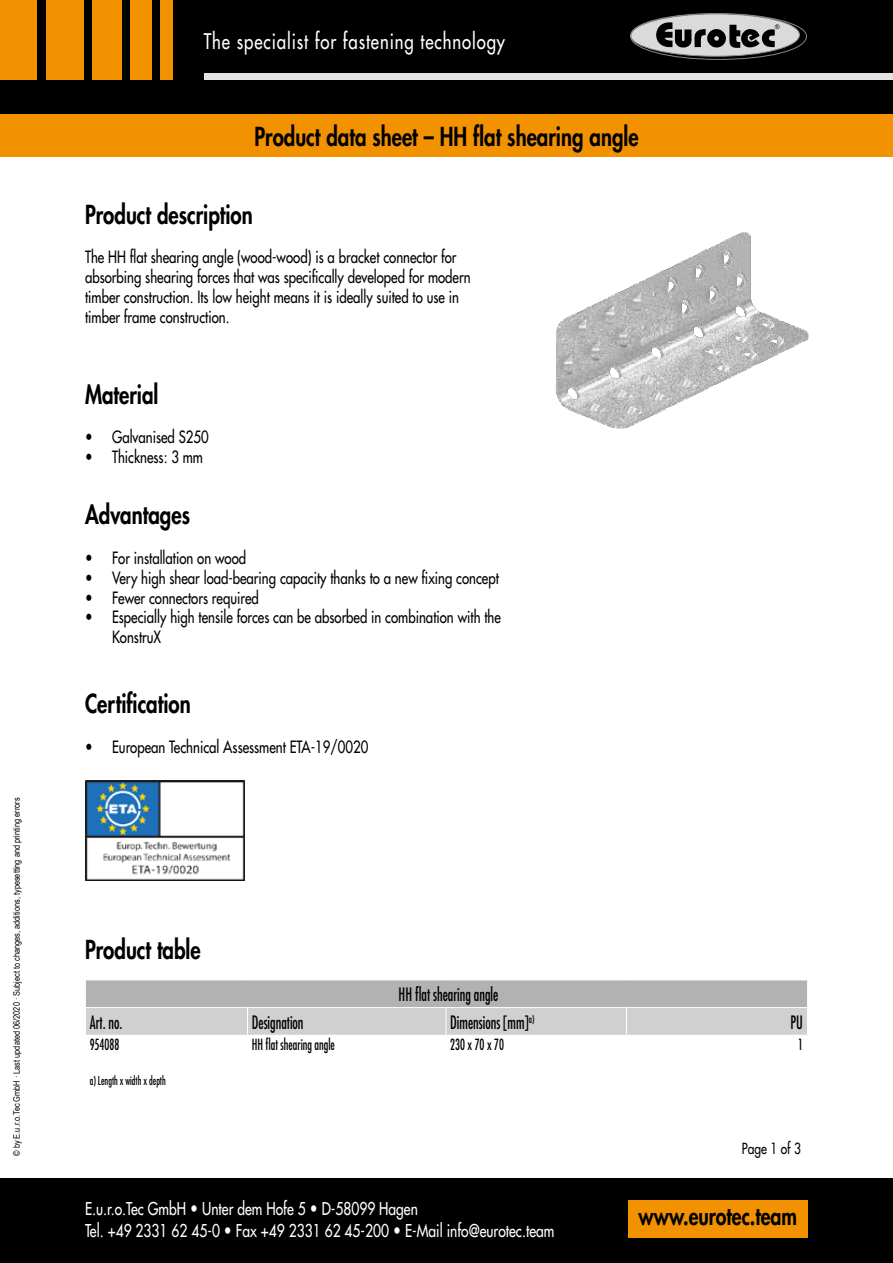
<style>
.page{position:relative;width:893px;height:1263px;background:#fff}
.page>*{position:absolute;margin:0;border:0;box-sizing:border-box;transform-origin:0 0}
.t1{font:800 25.5px "Futura Std";color:#000;scale:.8 1}
.t2{font:800 24.3px "Futura Std";color:#000;scale:.8 1}
.t3{font:500 21px "Futura Std";letter-spacing:.055em;color:#fff;scale:.8 1}
.t4{font:condensed 18px "Futura Std";color:#000;scale:.8 1}
.t5{font:500 17.25px/22.5px "Futura Std";color:#fff;scale:.8 1}
.t6{font:500 16.5px/19.8px "Futura Std";color:#000;scale:.8 1}
.t7{font:condensed 15px "Futura Std";color:#000;scale:.8 1}
.t8{font:500 15px "Futura Std";color:#000;scale:.8 1}
.t9{font:condensed 12px "Futura Std";color:#000;scale:.8 1}
.t10{font:9px "Arial Narrow";color:#000}
.s1{font-weight:800}
</style>
<div class="page">
<div style="left:0;top:0;width:893px;height:137px;background:#000"></div>
<div style="left:204px;top:74px;width:689px;height:6px;background:#e3e3e3"></div>
<svg style="left:630px;top:13px;width:176px;height:46px"></svg>
<div style="left:631px;top:14px;width:168px;height:42px;background:#dadada;border-radius:50%"></div>
<div style="left:630px;top:14px;width:170px;height:43px;border:1px solid #878787;border-radius:50%"></div>
<div style="left:630px;top:13px;width:177px;height:47px;border:1px solid #878787;border-radius:50%"></div>
<svg style="left:656px;top:22px;width:124px;height:27px"></svg>
<div style="left:0;top:0;width:37px;height:80px;background:#f39200"></div>
<div style="left:46px;top:0;width:38px;height:80px;background:#f39200"></div>
<div style="left:92px;top:0;width:30px;height:80px;background:#f39200"></div>
<div style="left:131px;top:0;width:21px;height:80px;background:#f39200"></div>
<div style="left:161px;top:0;width:12px;height:80px;background:#f39200"></div>
<div style="left:0;top:114px;width:893px;height:43px;background:#f39200"></div>
<div style="left:0;top:1178px;width:893px;height:85px;background:#000"></div>
<div style="left:628px;top:1200px;width:180px;height:37px;background:#f39200"></div>
<svg style="left:85px;top:980px;width:723px;height:55px;background:#c3c3c3"></svg>
<img style="left:85px;top:780px;width:160px;height:101px">
<img style="left:555px;top:232px;width:254px;height:197px">
<div style="left:161px;top:783px;width:81px;height:52px;background:#fff"></div>
<p class="t10" style="left:10px;top:1156px;width:360px;rotate:-90deg">© by E.u.r.o.Tec GmbH · Last updated 06/2020 · Subject to changes, additions, typesetting and printing errors</p>
<p class="t3" style="left:204px;top:28px;width:378px">The specialist for fastening technology</p>
<h1 class="t1" style="left:254px;top:121px;width:482px">Product data sheet – HH flat shearing angle</h1>
<h1 class="t1" style="left:85px;top:198px;width:211px">Product description</h1>
<p class="t6" style="left:85px;top:247px;width:484px">The HH flat shearing angle (wood-wood) is a bracket connector for absorbing shearing forces that was specifically developed for modern timber construction. Its low height means it is ideally suited to use in timber frame construction.</p>
<h1 class="t1" style="left:85px;top:378px;width:93px">Material</h1>
<p class="t6" style="left:85px;top:427px;width:156px">• Galvanised S250</p>
<p class="t6" style="left:85px;top:447px;width:149px">• Thickness: 3 mm</p>
<h1 class="t1" style="left:85px;top:499px;width:133px">Advantages</h1>
<p class="t6" style="left:85px;top:548px;width:203px">• For installation on wood</p>
<p class="t6" style="left:85px;top:568px;width:519px">• Very high shear load-bearing capacity thanks to a new fixing concept</p>
<p class="t6" style="left:85px;top:588px;width:219px">• Fewer connectors required</p>
<p class="t6" style="left:112px;top:607px;width:488px;text-indent:-27px">• Especially high tensile forces can be absorbed in combination with the<br>KonstruX</p>
<h1 class="t1" style="left:85px;top:688px;width:134px">Certification</h1>
<p class="t6" style="left:85px;top:737px;width:356px">• European Technical Assessment ETA-19/0020</p>
<h1 class="t1" style="left:85px;top:933px;width:146px">Product table</h1>
<p class="t4" style="left:399px;top:984px;width:126px">HH flat shearing angle</p>
<p class="t4" style="left:90px;top:1011px;width:43px">Art. no.</p>
<p class="t4" style="left:252px;top:1011px;width:66px">Designation</p>
<p class="t4" style="left:450px;top:1011px;width:107px">Dimensions [mm]<sup>a)</sup></p>
<p class="t4" style="left:791px;top:1011px;width:17px">PU</p>
<p class="t7" style="left:90px;top:1036px;width:38px">954088</p>
<p class="t7" style="left:252px;top:1036px;width:105px">HH flat shearing angle</p>
<p class="t7" style="left:450px;top:1036px;width:69px">230 x 70 x 70</p>
<p class="t7" style="left:798px;top:1036px;width:8px">1</p>
<p class="t9" style="left:90px;top:1073px;width:97px">a) Length x width x depth</p>
<p class="t8" style="left:742px;top:1139px;width:75px">Page 1 of 3</p>
<p class="t5" style="left:85px;top:1197px;width:588px">E.u.r.o.Tec GmbH <span class="s1">•</span> Unter dem Hofe 5 <span class="s1">•</span> D-58099 Hagen<br>Tel. +49 2331 62 45-0 <span class="s1">•</span> Fax +49 2331 62 45-200 <span class="s1">•</span> E-Mail info@eurotec.team</p>
<h2 class="t2" style="left:638px;top:1201px;width:200px">www.eurotec.team</h2>
</div>
